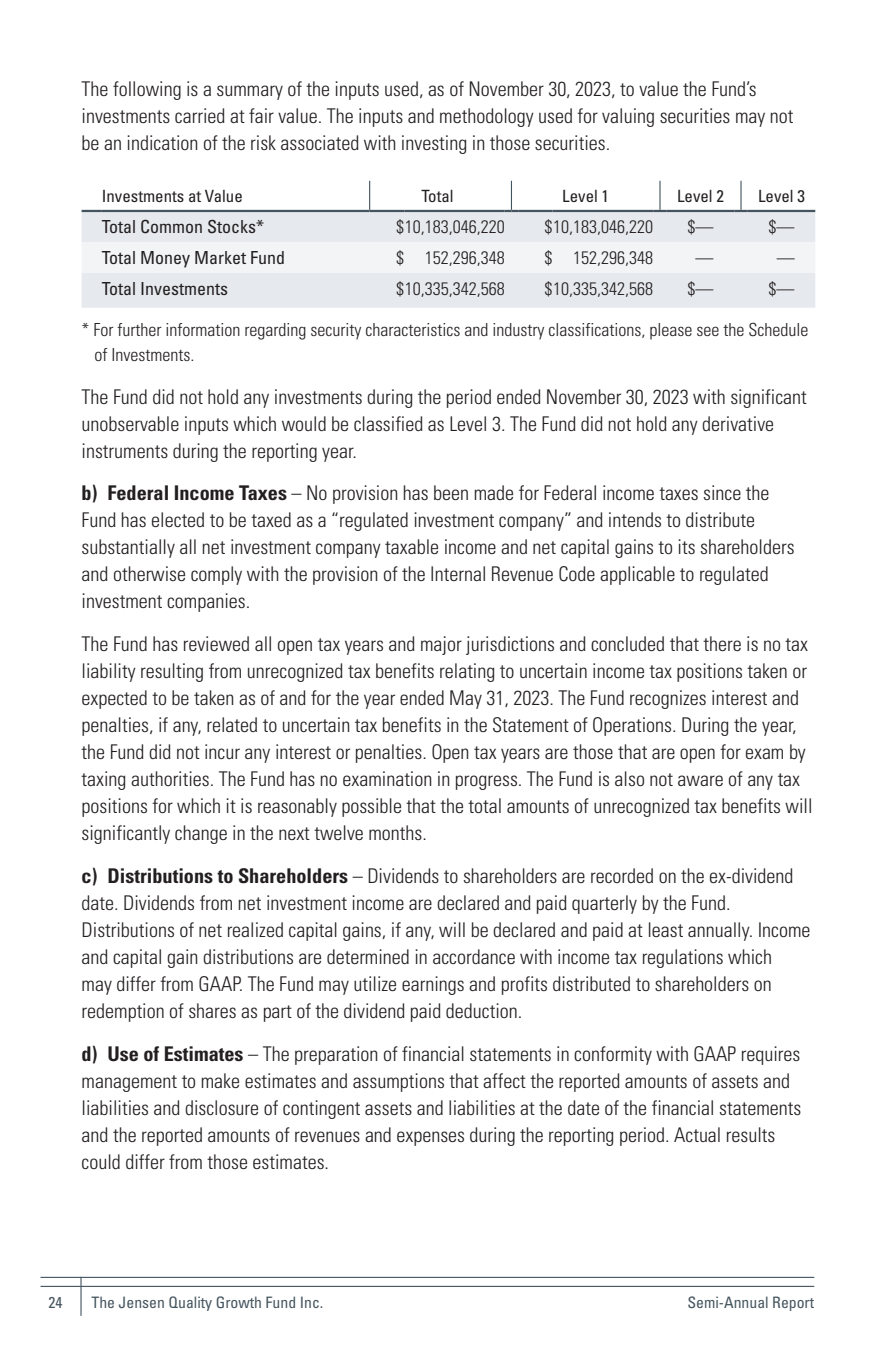
<style>
.page{position:relative;width:871px;height:1357px;background:#fff}
.page>*{position:absolute;margin:0;border:0;box-sizing:border-box;transform-origin:0 0}
.t1{font:300 condensed 20.25px/27px "Univers LT Std";color:#231f20}
.t2{font:300 condensed 18px/24.8px "Univers LT Std";color:#231f20}
.t3{font:condensed 18px "Univers LT Std";color:#231f20}
.t4{font:condensed 16.88px "Univers LT Std";color:#231f20}
.t5{font:condensed 15.75px "Univers LT Std";color:#45555f}
.s1{font-weight:700}
</style>
<div class="page">
<div style="left:82px;top:212px;width:733px;height:96px;background:#e6e9ed"></div>
<div style="left:82px;top:242px;width:733px;height:31px;background:#f2f4f6"></div>
<hr style="left:82px;top:210px;width:20px;height:2px;background:#45555f">
<hr style="left:102px;top:210px;width:268px;height:2px;background:#45555f">
<hr style="left:667px;top:210px;width:67px;height:2px;background:#45555f">
<hr style="left:748px;top:210px;width:67px;height:2px;background:#45555f">
<svg style="left:505px;top:181px;width:13px;height:31px"></svg>
<svg style="left:653px;top:181px;width:14px;height:31px"></svg>
<svg style="left:734px;top:181px;width:14px;height:31px"></svg>
<svg style="left:369px;top:181px;width:1px;height:29px"></svg>
<hr style="left:370px;top:210px;width:34px;height:2px;background:#45555f">
<hr style="left:404px;top:210px;width:101px;height:2px;background:#45555f">
<hr style="left:518px;top:210px;width:34px;height:2px;background:#45555f">
<hr style="left:552px;top:210px;width:101px;height:2px;background:#45555f">
<hr style="left:40px;top:1286px;width:774px;height:1px;background:#45555f">
<hr style="left:40px;top:1277px;width:774px;height:1px;background:#45555f">
<hr style="left:80px;top:1277px;width:2px;height:39px;background:#45555f">
<p class="t1" style="left:82px;top:75px;width:713px">The following is a summary of the inputs used, as of November 30, 2023, to value the Fund’s investments carried at fair value. The inputs and methodology used for valuing securities may not be an indication of the risk associated with investing in those securities.</p>
<p class="t4" style="left:102px;top:185px;width:142px">Investments at Value</p>
<p class="t4" style="left:421px;top:185px;width:34px">Total</p>
<p class="t4" style="left:562px;top:185px;width:48px">Level 1</p>
<p class="t4" style="left:677px;top:185px;width:48px">Level 2</p>
<p class="t4" style="left:758px;top:185px;width:48px">Level 3</p>
<p class="t3" style="left:102px;top:215px;width:164px">Total Common Stocks*</p>
<p class="t2" style="left:396px;top:214px;width:110px">$10,183,046,220</p>
<p class="t2" style="left:544px;top:214px;width:110px">$10,183,046,220</p>
<p class="t2" style="left:687px;top:214px;width:27px">$—</p>
<p class="t2" style="left:768px;top:214px;width:27px">$—</p>
<p class="t3" style="left:102px;top:246px;width:185px">Total Money Market Fund</p>
<p class="t2" style="left:396px;top:245px;width:110px">$ 152,296,348</p>
<p class="t2" style="left:544px;top:245px;width:110px">$ 152,296,348</p>
<p class="t2" style="left:695px;top:245px;width:19px">—</p>
<p class="t2" style="left:776px;top:245px;width:19px">—</p>
<p class="t3" style="left:102px;top:277px;width:128px">Total Investments</p>
<p class="t2" style="left:396px;top:276px;width:110px">$10,335,342,568</p>
<p class="t2" style="left:544px;top:276px;width:110px">$10,335,342,568</p>
<p class="t2" style="left:687px;top:276px;width:27px">$—</p>
<p class="t2" style="left:768px;top:276px;width:27px">$—</p>
<p class="t2" style="left:94px;top:317px;width:715px;text-indent:-13px">* For further information regarding security characteristics and industry classifications, please see the Schedule of Investments.</p>
<p class="t1" style="left:82px;top:383px;width:727px">The Fund did not hold any investments during the period ended November 30, 2023 with significant unobservable inputs which would be classified as Level 3. The Fund did not hold any derivative instruments during the reporting year.</p>
<p class="t1" style="left:82px;top:480px;width:714px"><span class="s1">b) Federal Income Taxes</span> – No provision has been made for Federal income taxes since the Fund has elected to be taxed as a “regulated investment company” and intends to distribute substantially all net investment company taxable income and net capital gains to its shareholders and otherwise comply with the provision of the Internal Revenue Code applicable to regulated investment companies.</p>
<p class="t1" style="left:82px;top:631px;width:732px">The Fund has reviewed all open tax years and major jurisdictions and concluded that there is no tax liability resulting from unrecognized tax benefits relating to uncertain income tax positions taken or expected to be taken as of and for the year ended May 31, 2023. The Fund recognizes interest and penalties, if any, related to uncertain tax benefits in the Statement of Operations. During the year, the Fund did not incur any interest or penalties. Open tax years are those that are open for exam by taxing authorities. The Fund has no examination in progress. The Fund is also not aware of any tax positions for which it is reasonably possible that the total amounts of unrecognized tax benefits will significantly change in the next twelve months.</p>
<p class="t1" style="left:82px;top:862px;width:730px"><span class="s1">c) Distributions to Shareholders</span> – Dividends to shareholders are recorded on the ex-dividend date. Dividends from net investment income are declared and paid quarterly by the Fund.<br>Distributions of net realized capital gains, if any, will be declared and paid at least annually. Income and capital gain distributions are determined in accordance with income tax regulations which<br>may differ from GAAP. The Fund may utilize earnings and profits distributed to shareholders on redemption of shares as part of the dividend paid deduction.</p>
<p class="t1" style="left:82px;top:1040px;width:721px"><span class="s1">d) Use of Estimates</span> – The preparation of financial statements in conformity with GAAP requires management to make estimates and assumptions that affect the reported amounts of assets and liabilities and disclosure of contingent assets and liabilities at the date of the financial statements and the reported amounts of revenues and expenses during the reporting period. Actual results could differ from those estimates.</p>
<p class="t5" style="left:48px;top:1293px;width:15px">24</p>
<p class="t5" style="left:91px;top:1293px;width:233px">The Jensen Quality Growth Fund Inc.</p>
<p class="t5" style="left:687px;top:1293px;width:128px">Semi-Annual Report</p>
</div>
